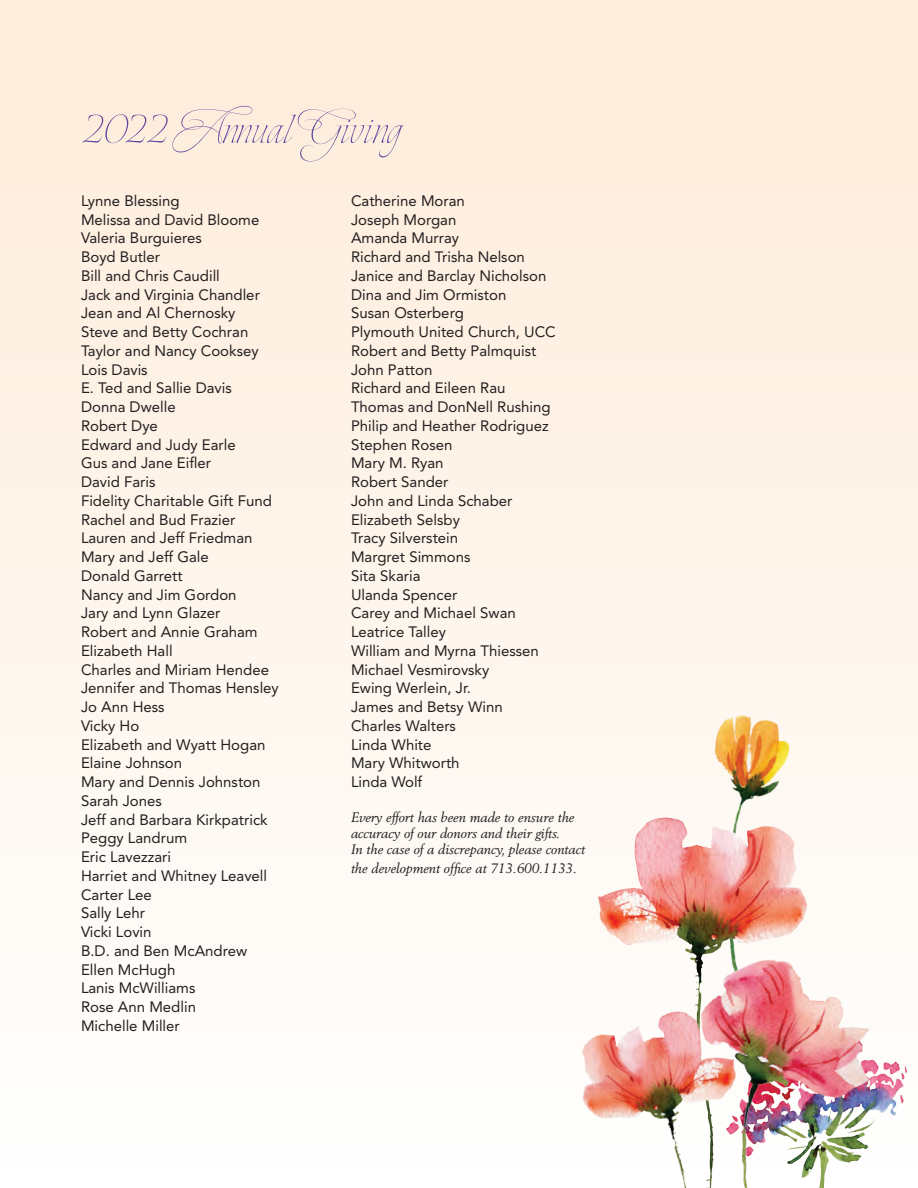
<style>
.page{position:relative;width:918px;height:1188px;background:#fff}
.page>*{position:absolute;margin:0;border:0;box-sizing:border-box;transform-origin:0 0}
.t1{font:52.5px "Explora Pro";color:#5d479d}
.t2{font:15px/18.8px "Avenir";color:#231f20}
.t3{font:italic 13.5px/16.2px "Berling";color:#231f20}
</style>
<div class="page">
<div style="left:0;top:0;width:918px;height:1188px;background:linear-gradient(to bottom,#feecd9,#fefffe)"></div>
<div style="left:629px;top:653px;width:189px;height:289px;background:#fef7ee"></div>
<img style="left:886px;top:996px;width:32px;height:192px">
<img style="left:491px;top:697px;width:326px;height:262px">
<img style="left:489px;top:959px;width:138px;height:229px">
<img style="left:627px;top:942px;width:259px;height:246px">
<h1 class="t1" style="left:81px;top:94px;width:321px">2022 Annual Giving</h1>
<p class="t2" style="left:81px;top:191px;width:199px">Lynne Blessing<br>Melissa and David Bloome<br>Valeria Burguieres<br>Boyd Butler<br>Bill and Chris Caudill<br>Jack and Virginia Chandler<br>Jean and Al Chernosky<br>Steve and Betty Cochran<br>Taylor and Nancy Cooksey<br>Lois Davis<br>E. Ted and Sallie Davis<br>Donna Dwelle<br>Robert Dye<br>Edward and Judy Earle<br>Gus and Jane Eifler<br>David Faris<br>Fidelity Charitable Gift Fund<br>Rachel and Bud Frazier<br>Lauren and Jeff Friedman<br>Mary and Jeff Gale<br>Donald Garrett<br>Nancy and Jim Gordon<br>Jary and Lynn Glazer<br>Robert and Annie Graham<br>Elizabeth Hall<br>Charles and Miriam Hendee<br>Jennifer and Thomas Hensley<br>Jo Ann Hess<br>Vicky Ho<br>Elizabeth and Wyatt Hogan<br>Elaine Johnson<br>Mary and Dennis Johnston<br>Sarah Jones<br>Jeff and Barbara Kirkpatrick<br>Peggy Landrum<br>Eric Lavezzari<br>Harriet and Whitney Leavell<br>Carter Lee<br>Sally Lehr<br>Vicki Lovin<br>B.D. and Ben McAndrew<br>Ellen McHugh<br>Lanis McWilliams<br>Rose Ann Medlin<br>Michelle Miller</p>
<p class="t2" style="left:351px;top:191px;width:206px">Catherine Moran<br>Joseph Morgan<br>Amanda Murray<br>Richard and Trisha Nelson<br>Janice and Barclay Nicholson<br>Dina and Jim Ormiston<br>Susan Osterberg<br>Plymouth United Church, UCC<br>Robert and Betty Palmquist<br>John Patton<br>Richard and Eileen Rau<br>Thomas and DonNell Rushing<br>Philip and Heather Rodriguez<br>Stephen Rosen<br>Mary M. Ryan<br>Robert Sander<br>John and Linda Schaber<br>Elizabeth Selsby<br>Tracy Silverstein<br>Margret Simmons<br>Sita Skaria<br>Ulanda Spencer<br>Carey and Michael Swan<br>Leatrice Talley<br>William and Myrna Thiessen<br>Michael Vesmirovsky<br>Ewing Werlein, Jr.<br>James and Betsy Winn<br>Charles Walters<br>Linda White<br>Mary Whitworth<br>Linda Wolf</p>
<p class="t3" style="left:351px;top:809px;width:236px">Every effort has been made to ensure the accuracy of our donors and their gifts.<br>In the case of a discrepancy, please contact</p>
<p class="t3" style="left:351px;top:860px;width:227px">the development office at 713.600.1133.</p>
</div>
